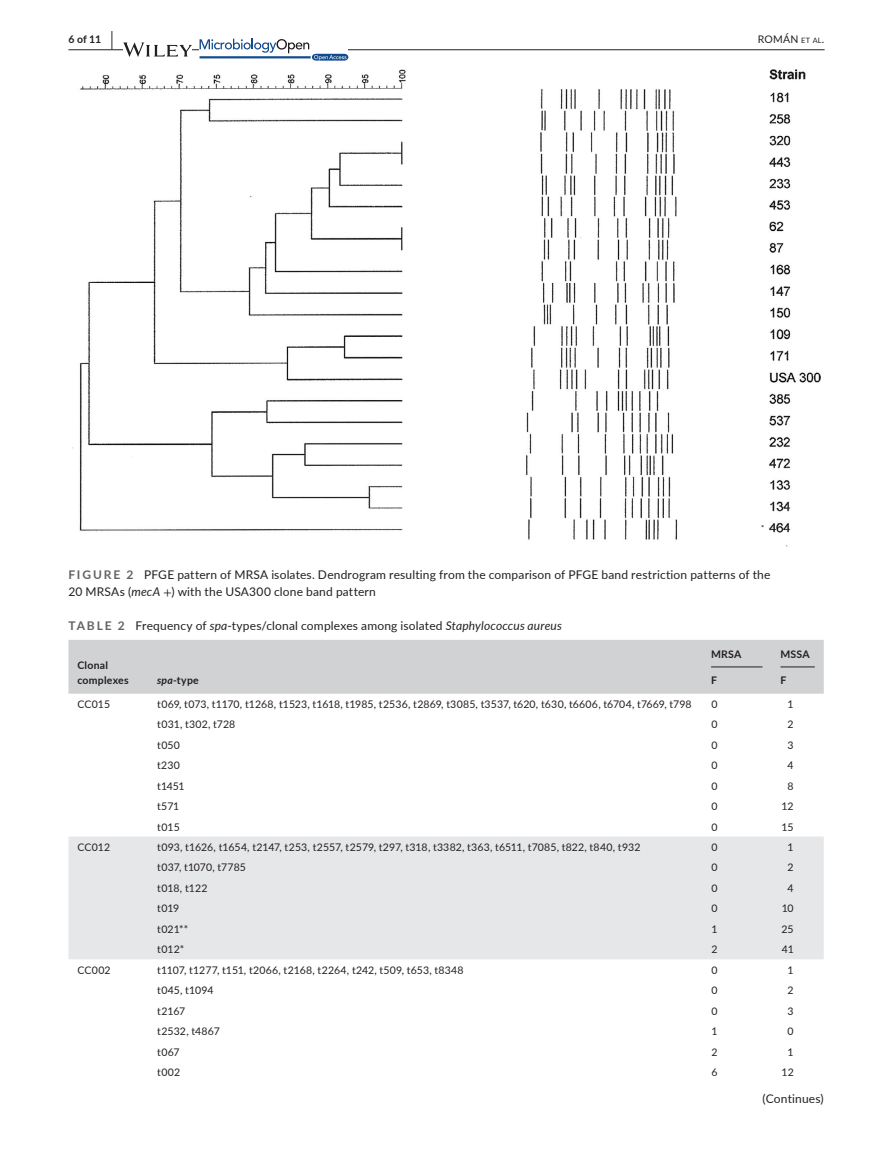
<style>
.page{position:relative;width:893px;height:1174px;background:#fff}
.page>*{position:absolute;margin:0;border:0;box-sizing:border-box;transform-origin:0 0}
.t1{font:12px/16.5px "Lato";letter-spacing:.015em;color:#231f20}
.t2{font:10.5px "Lato";letter-spacing:.01em;color:#231f20}
.t3{font:700 10.5px/15px "Lato";letter-spacing:.02em;color:#231f20}
.t4{font:10.5px "Lato";letter-spacing:.02em;color:#231f20}
.s1{font-size:19.5px}
.s2{font-size:7.35px}
.s3{font-weight:700;color:#636366}
.s4{font-style:italic}
.s5{font-family:"STIX"}
</style>
<div class="page">
<hr style="left:68px;top:49px;width:756px;height:1px;background:#231f20">
<svg style="left:123px;top:42px;width:69px;height:15px"></svg>
<svg style="left:200px;top:39px;width:148px;height:22px"></svg>
<div style="left:68px;top:640px;width:756px;height:53px;background:#d1d2d4"></div>
<div style="left:68px;top:836px;width:756px;height:123px;background:#e6e7e9"></div>
<hr style="left:711px;top:666px;width:51px;height:1px;background:#231f20">
<hr style="left:780px;top:666px;width:35px;height:1px;background:#231f20">
<img style="left:72px;top:69px;width:749px;height:478px">
<p class="t3" style="left:68px;top:31px;width:46px">6 of 11 <span class="s1">|</span></p>
<p class="t4" style="left:758px;top:31px;width:68px">ROMÁN <span class="s2">et al</span>.</p>
<p class="t1" style="left:68px;top:566px;width:704px"><span class="s3">FIGURE 2</span> PFGE pattern of MRSA isolates. Dendrogram resulting from the comparison of PFGE band restriction patterns of the<br>20 MRSAs (<span class="s4">mecA</span> <span class="s5">+</span>) with the USA300 clone band pattern</p>
<p class="t1" style="left:68px;top:617px;width:495px"><span class="s3">TABLE 2</span> Frequency of <span class="s4">spa</span>-types/clonal complexes among isolated <span class="s4">Staphylococcus aureus</span></p>
<p class="t3" style="left:77px;top:657px;width:53px">Clonal complexes</p>
<p class="t3" style="left:157px;top:672px;width:43px"><span class="s4">spa</span>-type</p>
<p class="t3" style="left:711px;top:646px;width:32px">MRSA</p>
<p class="t3" style="left:780px;top:646px;width:31px">MSSA</p>
<p class="t3" style="left:711px;top:672px;width:7px">F</p>
<p class="t3" style="left:780px;top:672px;width:7px">F</p>
<p class="t2" style="left:77px;top:696px;width:34px">CC015</p>
<p class="t2" style="left:157px;top:696px;width:536px">t069, t073, t1170, t1268, t1523, t1618, t1985, t2536, t2869, t3085, t3537, t620, t630, t6606, t6704, t7669, t798</p>
<p class="t2" style="left:711px;top:696px;width:8px">0</p>
<p class="t2" style="left:788px;top:696px;width:8px">1</p>
<p class="t2" style="left:157px;top:717px;width:80px">t031, t302, t728</p>
<p class="t2" style="left:711px;top:717px;width:8px">0</p>
<p class="t2" style="left:788px;top:717px;width:8px">2</p>
<p class="t2" style="left:157px;top:737px;width:24px">t050</p>
<p class="t2" style="left:711px;top:737px;width:8px">0</p>
<p class="t2" style="left:788px;top:737px;width:8px">3</p>
<p class="t2" style="left:157px;top:758px;width:24px">t230</p>
<p class="t2" style="left:711px;top:758px;width:8px">0</p>
<p class="t2" style="left:788px;top:758px;width:8px">4</p>
<p class="t2" style="left:157px;top:778px;width:29px">t1451</p>
<p class="t2" style="left:711px;top:778px;width:8px">0</p>
<p class="t2" style="left:788px;top:778px;width:8px">8</p>
<p class="t2" style="left:157px;top:798px;width:24px">t571</p>
<p class="t2" style="left:711px;top:798px;width:8px">0</p>
<p class="t2" style="left:781px;top:798px;width:14px">12</p>
<p class="t2" style="left:157px;top:819px;width:24px">t015</p>
<p class="t2" style="left:711px;top:819px;width:8px">0</p>
<p class="t2" style="left:781px;top:819px;width:14px">15</p>
<p class="t2" style="left:77px;top:839px;width:34px">CC012</p>
<p class="t2" style="left:157px;top:839px;width:485px">t093, t1626, t1654, t2147, t253, t2557, t2579, t297, t318, t3382, t363, t6511, t7085, t822, t840, t932</p>
<p class="t2" style="left:711px;top:839px;width:8px">0</p>
<p class="t2" style="left:788px;top:839px;width:8px">1</p>
<p class="t2" style="left:157px;top:860px;width:90px">t037, t1070, t7785</p>
<p class="t2" style="left:711px;top:860px;width:8px">0</p>
<p class="t2" style="left:788px;top:860px;width:8px">2</p>
<p class="t2" style="left:157px;top:880px;width:52px">t018, t122</p>
<p class="t2" style="left:711px;top:880px;width:8px">0</p>
<p class="t2" style="left:788px;top:880px;width:8px">4</p>
<p class="t2" style="left:157px;top:901px;width:24px">t019</p>
<p class="t2" style="left:711px;top:901px;width:8px">0</p>
<p class="t2" style="left:782px;top:901px;width:14px">10</p>
<p class="t2" style="left:157px;top:921px;width:33px">t021**</p>
<p class="t2" style="left:711px;top:921px;width:8px">1</p>
<p class="t2" style="left:781px;top:921px;width:14px">25</p>
<p class="t2" style="left:157px;top:942px;width:29px">t012*</p>
<p class="t2" style="left:711px;top:942px;width:8px">2</p>
<p class="t2" style="left:782px;top:942px;width:13px">41</p>
<p class="t2" style="left:77px;top:962px;width:35px">CC002</p>
<p class="t2" style="left:157px;top:962px;width:308px">t1107, t1277, t151, t2066, t2168, t2264, t242, t509, t653, t8348</p>
<p class="t2" style="left:711px;top:962px;width:8px">0</p>
<p class="t2" style="left:788px;top:962px;width:8px">1</p>
<p class="t2" style="left:157px;top:983px;width:58px">t045, t1094</p>
<p class="t2" style="left:711px;top:983px;width:8px">0</p>
<p class="t2" style="left:788px;top:983px;width:8px">2</p>
<p class="t2" style="left:157px;top:1003px;width:30px">t2167</p>
<p class="t2" style="left:711px;top:1003px;width:8px">0</p>
<p class="t2" style="left:788px;top:1003px;width:8px">3</p>
<p class="t2" style="left:157px;top:1023px;width:64px">t2532, t4867</p>
<p class="t2" style="left:711px;top:1023px;width:8px">1</p>
<p class="t2" style="left:788px;top:1023px;width:8px">0</p>
<p class="t2" style="left:157px;top:1044px;width:24px">t067</p>
<p class="t2" style="left:711px;top:1044px;width:8px">2</p>
<p class="t2" style="left:788px;top:1044px;width:8px">1</p>
<p class="t2" style="left:157px;top:1064px;width:25px">t002</p>
<p class="t2" style="left:711px;top:1064px;width:8px">6</p>
<p class="t2" style="left:781px;top:1064px;width:14px">12</p>
<p class="t1" style="left:762px;top:1089px;width:63px">(Continues)</p>
</div>
